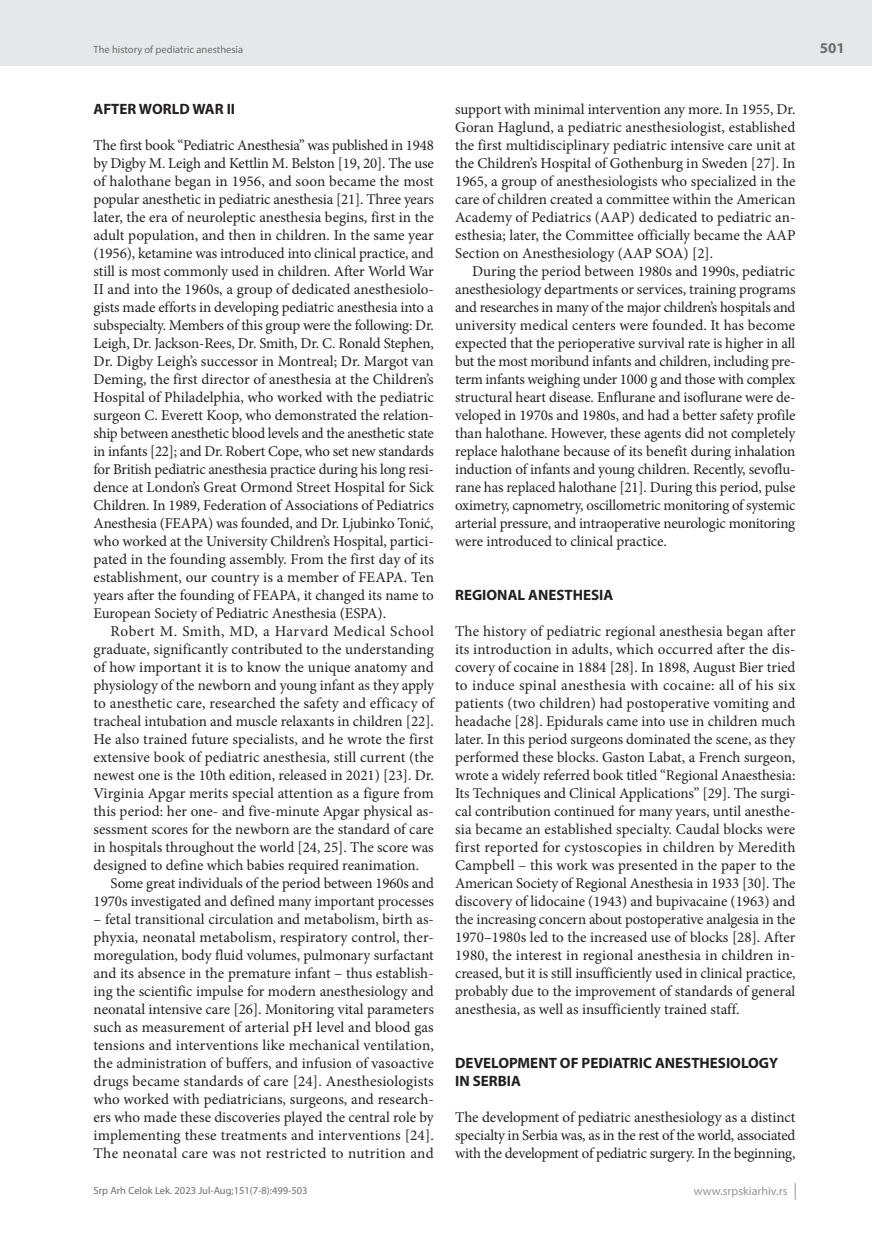
<style>
.page{position:relative;width:872px;height:1234px;background:#fff}
.page>*{position:absolute;margin:0;border:0;box-sizing:border-box;transform-origin:0 0}
.t1{font:15px/18px "Minion Pro";color:#231f20;text-align:justify}
.t2{font:700 15px/18px "Myriad Pro";color:#231f20}
.t3{font:15px "Minion Pro";letter-spacing:.035em;color:#231f20}
.t4{font:700 15px "Myriad Pro";color:#6c6d70}
.t5{font:12px "Myriad Pro";color:#939598}
.t6{font:10.5px "Myriad Pro";color:#6c6d70}
</style>
<div class="page">
<div style="left:0;top:0;width:872px;height:66px;background:#e6e7e9"></div>
<svg style="left:795px;top:1183px;width:1px;height:16px"></svg>
<p class="t6" style="left:94px;top:43px;width:151px">The history of pediatric anesthesia</p>
<p class="t2" style="left:94px;top:99px;width:143px">AFTER WORLD WAR II</p>
<p class="t1" style="left:94px;top:136px;width:342px">The first book “Pediatric Anesthesia” was published in 1948 by Digby M. Leigh and Kettlin M. Belston [19, 20]. The use of halothane began in 1956, and soon became the most popular anesthetic in pediatric anesthesia [21]. Three years later, the era of neuroleptic anesthesia begins, first in the adult population, and then in children. In the same year (1956), ketamine was introduced into clinical practice, and still is most commonly used in children. After World War II and into the 1960s, a group of dedicated anesthesiolo&shy;gists made efforts in developing pediatric anesthesia into a subspecialty. Members of this group were the following: Dr.<br>Leigh, Dr. Jackson-Rees, Dr. Smith, Dr. C. Ronald Stephen, Dr. Digby Leigh’s successor in Montreal; Dr. Margot van Deming, the first director of anesthesia at the Children’s Hospital of Philadelphia, who worked with the pediatric surgeon C. Everett Koop, who demonstrated the relation&shy;ship between anesthetic blood levels and the anesthetic state in infants [22]; and Dr. Robert Cope, who set new standards for British pediatric anesthesia practice during his long resi&shy;dence at London’s Great Ormond Street Hospital for Sick Children. In 1989, Federation of Associations of Pediatrics Anesthesia (FEAPA) was founded, and Dr. Ljubinko Tonić, who worked at the University Children’s Hospital, partici&shy;pated in the founding assembly. From the first day of its establishment, our country is a member of FEAPA. Ten years after the founding of FEAPA, it changed its name to European Society of Pediatric Anesthesia (ESPA).</p>
<p class="t3" style="left:111px;top:621px;width:325px">Robert M. Smith, MD, a Harvard Medical School</p>
<p class="t1" style="left:94px;top:640px;width:342px">graduate, significantly contributed to the understanding</p>
<p class="t1" style="left:94px;top:658px;width:342px">of how important it is to know the unique anatomy and</p>
<p class="t1" style="left:94px;top:676px;width:342px">physiology of the newborn and young infant as they apply</p>
<p class="t1" style="left:94px;top:694px;width:342px">to anesthetic care, researched the safety and efficacy of</p>
<p class="t1" style="left:94px;top:712px;width:342px">tracheal intubation and muscle relaxants in children [22].</p>
<p class="t1" style="left:94px;top:730px;width:342px">He also trained future specialists, and he wrote the first</p>
<p class="t1" style="left:94px;top:748px;width:342px">extensive book of pediatric anesthesia, still current (the</p>
<p class="t1" style="left:94px;top:766px;width:342px">newest one is the 10th edition, released in 2021) [23]. Dr.</p>
<p class="t1" style="left:94px;top:784px;width:342px">Virginia Apgar merits special attention as a figure from</p>
<p class="t1" style="left:94px;top:802px;width:342px">this period: her one- and five-minute Apgar physical as-</p>
<p class="t1" style="left:94px;top:820px;width:342px">sessment scores for the newborn are the standard of care</p>
<p class="t1" style="left:94px;top:838px;width:342px">in hospitals throughout the world [24, 25]. The score was</p>
<p class="t1" style="left:94px;top:856px;width:327px">designed to define which babies required reanimation.</p>
<p class="t1" style="left:111px;top:874px;width:325px">Some great individuals of the period between 1960s and</p>
<p class="t1" style="left:94px;top:892px;width:342px">1970s investigated and defined many important processes</p>
<p class="t1" style="left:94px;top:910px;width:342px">– fetal transitional circulation and metabolism, birth as&shy;phyxia, neonatal metabolism, respiratory control, ther&shy;moregulation, body fluid volumes, pulmonary surfactant and its absence in the premature infant – thus establish&shy;ing the scientific impulse for modern anesthesiology and neonatal intensive care [26]. Monitoring vital parameters such as measurement of arterial pH level and blood gas tensions and interventions like mechanical ventilation, the administration of buffers, and infusion of vasoactive drugs became standards of care [24]. Anesthesiologists who worked with pediatricians, surgeons, and research&shy;ers who made these discoveries played the central role by implementing these treatments and interventions [24].<br>The neonatal care was not restricted to nutrition and</p>
<p class="t1" style="left:455px;top:100px;width:342px">support with minimal intervention any more. In 1955, Dr.<br>Goran Haglund, a pediatric anesthesiologist, established the first multidisciplinary pediatric intensive care unit at the Children’s Hospital of Gothenburg in Sweden [27]. In 1965, a group of anesthesiologists who specialized in the care of children created a committee within the American Academy of Pediatrics (AAP) dedicated to pediatric an&shy;esthesia; later, the Committee officially became the AAP Section on Anesthesiology (AAP SOA) [2].</p>
<p class="t1" style="left:455px;top:262px;width:342px;text-indent:17px">During the period between 1980s and 1990s, pediatric anesthesiology departments or services, training programs and researches in many of the major children’s hospitals and university medical centers were founded. It has become expected that the perioperative survival rate is higher in all but the most moribund infants and children, including pre&shy;term infants weighing under 1000 g and those with complex structural heart disease. Enflurane and isoflurane were de&shy;veloped in 1970s and 1980s, and had a better safety profile than halothane. However, these agents did not completely replace halothane because of its benefit during inhalation induction of infants and young children. Recently, sevoflu&shy;rane has replaced halothane [21]. During this period, pulse oximetry, capnometry, oscillometric monitoring of systemic arterial pressure, and intraoperative neurologic monitoring were introduced to clinical practice.</p>
<p class="t2" style="left:455px;top:585px;width:160px">REGIONAL ANESTHESIA</p>
<p class="t1" style="left:455px;top:622px;width:342px">The history of pediatric regional anesthesia began after its introduction in adults, which occurred after the dis&shy;covery of cocaine in 1884 [28]. In 1898, August Bier tried to induce spinal anesthesia with cocaine: all of his six patients (two children) had postoperative vomiting and headache [28]. Epidurals came into use in children much later. In this period surgeons dominated the scene, as they performed these blocks. Gaston Labat, a French surgeon, wrote a widely referred book titled “Regional Anaesthesia:<br>Its Techniques and Clinical Applications” [29]. The surgi&shy;cal contribution continued for many years, until anesthe&shy;sia became an established specialty. Caudal blocks were first reported for cystoscopies in children by Meredith Campbell – this work was presented in the paper to the American Society of Regional Anesthesia in 1933 [30]. The discovery of lidocaine (1943) and bupivacaine (1963) and the increasing concern about postoperative analgesia in the 1970–1980s led to the increased use of blocks [28]. After 1980, the interest in regional anesthesia in children in&shy;creased, but it is still insufficiently used in clinical practice, probably due to the improvement of standards of general anesthesia, as well as insufficiently trained staff.</p>
<p class="t2" style="left:455px;top:1053px;width:324px">DEVELOPMENT OF PEDIATRIC ANESTHESIOLOGY<br>IN SERBIA</p>
<p class="t1" style="left:455px;top:1108px;width:342px">The development of pediatric anesthesiology as a distinct specialty in Serbia was, as in the rest of the world, associated with the development of pediatric surgery. In the beginning,</p>
<p class="t6" style="left:94px;top:1184px;width:216px">Srp Arh Celok Lek. 2023 Jul-Aug;151(7-8):499-503</p>
<p class="t5" style="left:694px;top:1183px;width:95px">www.srpskiarhiv.rs</p>
<p class="t4" style="left:820px;top:38px;width:26px">501</p>
</div>
